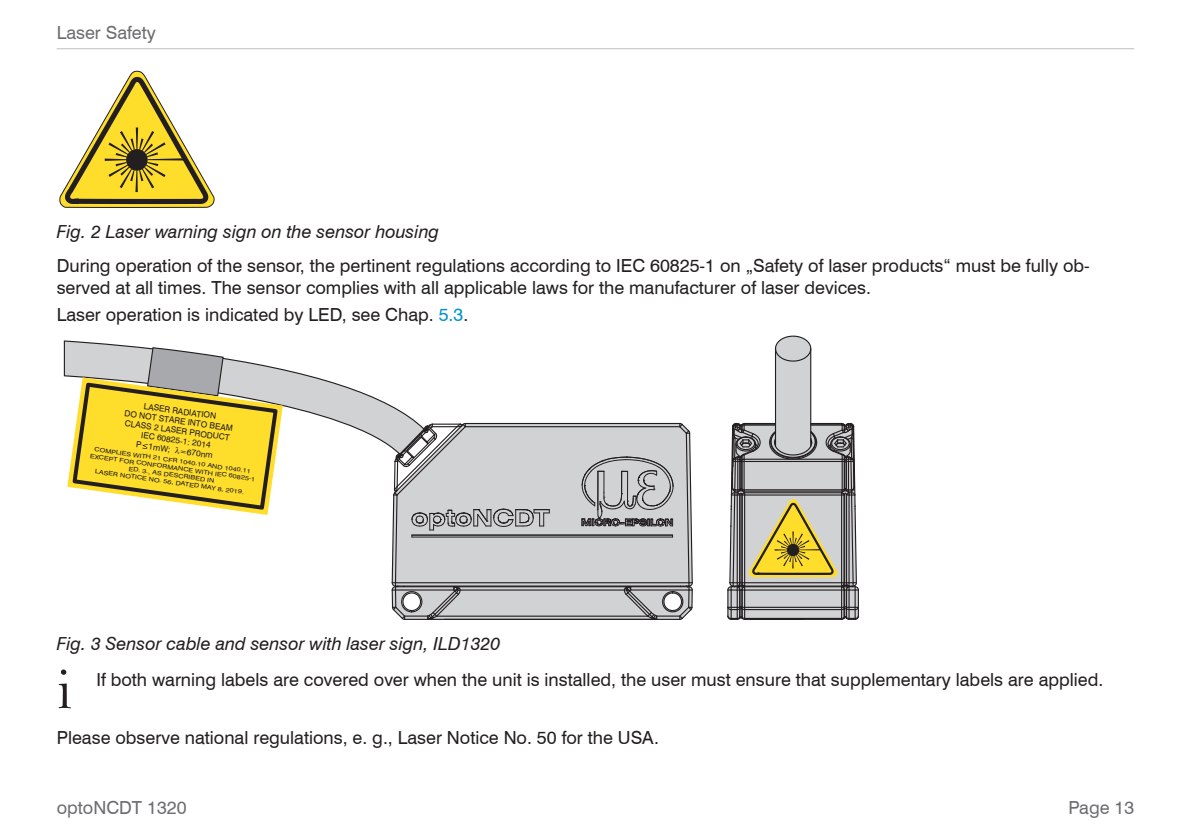
<style>
.page{position:relative;width:1191px;height:840px;background:#fff}
.page>*{position:absolute;margin:0;border:0;box-sizing:border-box;transform-origin:0 0}
.Wichtig{font:58.6px "Bell";color:#231f20}
.Fließtext{font:18px/22px "Swiss 721 BT";color:#231f20}
.Wichtig-2{font:18px "Swiss 721 BT";color:#231f20}
.t1{font:italic 18px "Swiss 721 BT";color:#231f20}
.t2{font:18px "Swiss 721 BT";color:#6c6d70}
.t3{font:8.4px/9.6px "Swiss 721 BT";color:#231f20;text-align:center}
.t4{font:6px "Swiss 721 BT";color:#231f20;scale:1.22 1}
.s1{color:#0092c8}
</style>
<div class="page">
<hr style="left:57px;top:48px;width:1077px;height:1px;background:#bebfc2">
<svg style="left:59px;top:71px;width:156px;height:137px"></svg>
<svg style="left:727px;top:335px;width:132px;height:285px"></svg>
<div style="left:550px;top:424px;width:31px;height:194px;background:#d1d2d4"></div>
<hr style="left:454px;top:586px;width:176px;height:1px;background:#231f20">
<hr style="left:412px;top:536px;width:260px;height:1px;background:#231f20">
<hr style="left:412px;top:534px;width:260px;height:1px;background:#231f20">
<hr style="left:395px;top:585px;width:294px;height:1px;background:#231f20">
<hr style="left:437px;top:615px;width:211px;height:1px;background:#231f20">
<hr style="left:460px;top:589px;width:164px;height:1px;background:#231f20">
<hr style="left:465px;top:426px;width:215px;height:1px;background:#231f20">
<hr style="left:395px;top:582px;width:294px;height:1px;background:#231f20">
<hr style="left:428px;top:618px;width:229px;height:1px;background:#231f20">
<hr style="left:465px;top:422px;width:215px;height:2px;background:#231f20">
<svg style="left:581px;top:422px;width:112px;height:198px;background:#b8b8ba"></svg>
<svg style="left:391px;top:422px;width:159px;height:198px;background:#bfbfc1"></svg>
<svg style="left:63px;top:340px;width:363px;height:115px"></svg>
<svg style="left:71px;top:340px;width:208px;height:175px"></svg>
<svg style="left:67px;top:346px;width:216px;height:168px"></svg>
<p class="t2" style="left:57px;top:22px;width:101px">Laser Safety</p>
<p class="t1" style="left:57px;top:221px;width:384px">Fig. 2 Laser warning sign on the sensor housing</p>
<p class="Fließtext" style="left:57px;top:254px;width:1034px">During operation of the sensor, the pertinent regulations according to IEC 60825-1 on „Safety of laser products“ must be fully ob&shy;served at all times. The sensor complies with all applicable laws for the manufacturer of laser devices.</p>
<p class="Fließtext" style="left:57px;top:303px;width:413px">Laser operation is indicated by LED, see Chap. <span class="s1">5.3</span>.</p>
<p class="t3" style="left:126px;top:398px;width:111px;rotate:8deg">LASER RADIATION<br>DO NOT STARE INTO BEAM<br>CLASS 2 LASER PRODUCT<br>IEC 60825-1: 2014</p>
<p class="t4" style="left:95px;top:445px;width:131px;rotate:8deg">COMPLIES WITH 21 CFR 1040.10 AND 1040.11</p>
<p class="t3" style="left:137px;top:439px;width:79px;rotate:8deg">P 1mW; ●=670nm</p>
<p class="t4" style="left:90px;top:452px;width:138px;rotate:8deg">EXCEPT FOR CONFORMANCE WITH IEC 60825-1</p>
<p class="t4" style="left:129px;top:465px;width:72px;rotate:8deg">ED. 3., AS DESCRIBED IN</p>
<p class="t4" style="left:96px;top:467px;width:125px;rotate:8deg">LASER NOTICE NO. 56, DATED MAY 8, 2019.</p>
<p class="t1" style="left:57px;top:632px;width:445px">Fig. 3 Sensor cable and sensor with laser sign, ILD1320</p>
<p class="Wichtig" style="left:57px;top:654px;width:17px">i</p>
<p class="Wichtig-2" style="left:96px;top:668px;width:1008px">If both warning labels are covered over when the unit is installed, the user must ensure that supplementary labels are applied.</p>
<p class="Fließtext" style="left:57px;top:726px;width:604px">Please observe national regulations, e. g., Laser Notice No. 50 for the USA.</p>
<p class="t2" style="left:57px;top:796px;width:131px">optoNCDT 1320</p>
<p class="t2" style="left:1068px;top:796px;width:67px">Page 13</p>
</div>
